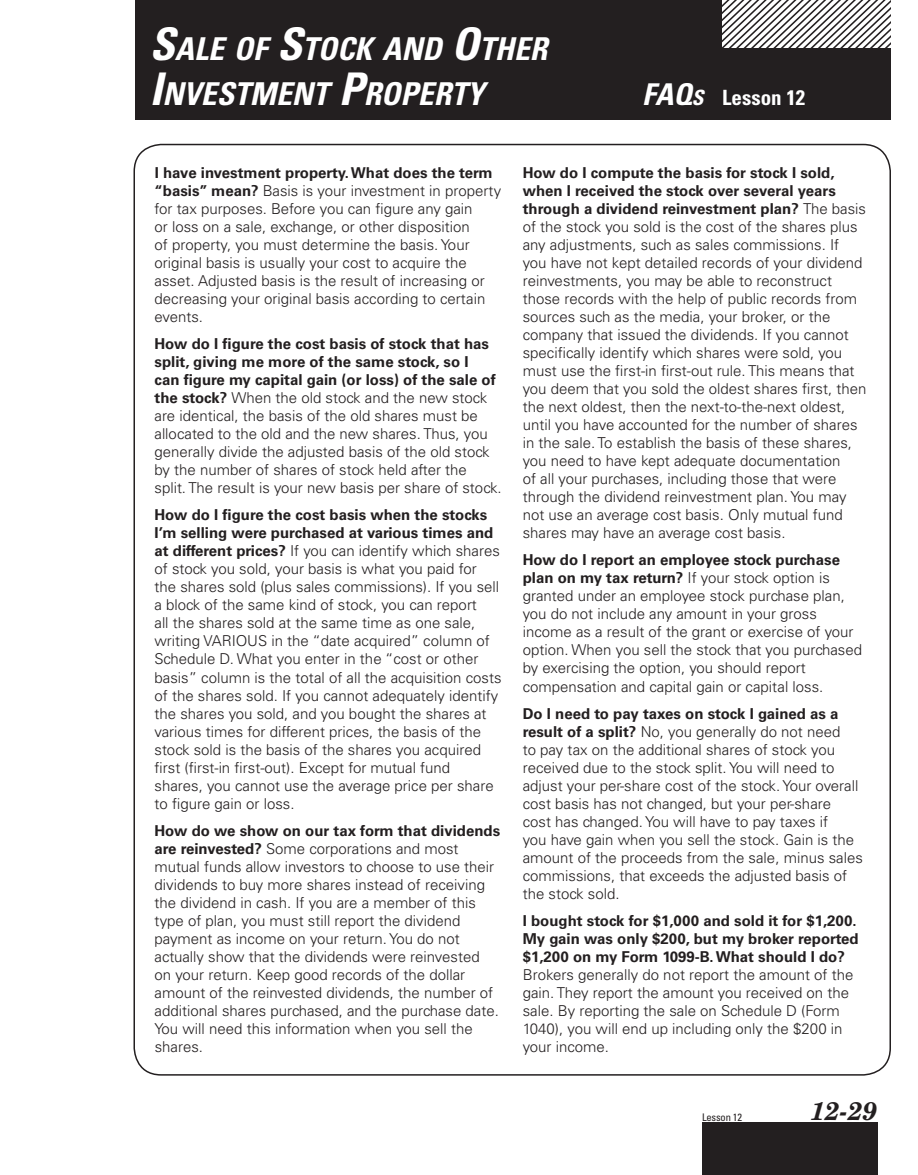
<style>
.page{position:relative;width:918px;height:1175px;background:#fff}
.page>*{position:absolute;margin:0;border:0;box-sizing:border-box;transform-origin:0 0}
.t1{font:italic 700 condensed 31.5px/45px "Univers";color:#fff}
.t2{font:italic 700 25.5px "New Century Schlbk";color:#231f20}
.t3{font:700 condensed 21px "Univers";color:#fff}
.t4{font:300 15px/18px "Univers";color:#231f20}
.t5{font:700 15px/18px "Univers";color:#231f20}
.t6{font:condensed 10.5px "Univers";letter-spacing:-.015em;color:#231f20}
.s1{font-size:45px}
.s2{font-style:italic;font-size:30px}
.s3{font-style:italic}
.s4{font-weight:700}
</style>
<div class="page">
<div style="left:702px;top:1122px;width:176px;height:52px;background:#231f20"></div>
<div style="left:135px;top:0;width:756px;height:119px;background:#231f20"></div>
<svg style="left:722px;top:0;width:169px;height:47px;background:#bbb9ba"></svg>
<h1 class="t1" style="left:150px;top:29px;width:399px"><span class="s1">S</span>ALE OF <span class="s1">S</span>TOCK AND <span class="s1">O</span>THER<br><span class="s1">I</span>NVESTMENT <span class="s1">P</span>ROPERTY</h1>
<h3 class="t3" style="left:642px;top:89px;width:164px"><span class="s2">FAQ</span><span class="s3">S</span> Lesson 12</h3>
<p class="t4" style="left:154px;top:165px;width:348px"><span class="s4">I have investment property. What does the term “basis” mean?</span> Basis is your investment in property for tax purposes. Before you can figure any gain<br>or loss on a sale, exchange, or other disposition<br>of property, you must determine the basis. Your original basis is usually your cost to acquire the asset. Adjusted basis is the result of increasing or decreasing your original basis according to certain events.</p>
<p class="t4" style="left:154px;top:336px;width:349px"><span class="s4">How do I figure the cost basis of stock that has split, giving me more of the same stock, so I<br>can figure my capital gain (or loss) of the sale of the stock?</span> When the old stock and the new stock are identical, the basis of the old shares must be allocated to the old and the new shares. Thus, you generally divide the adjusted basis of the old stock by the number of shares of stock held after the split. The result is your new basis per share of stock.</p>
<p class="t4" style="left:154px;top:507px;width:349px"><span class="s4">How do I figure the cost basis when the stocks I’m selling were purchased at various times and at different prices?</span> If you can identify which shares of stock you sold, your basis is what you paid for the shares sold (plus sales commissions). If you sell a block of the same kind of stock, you can report<br>all the shares sold at the same time as one sale, writing VARIOUS in the “date acquired” column of Schedule D. What you enter in the “cost or other basis” column is the total of all the acquisition costs of the shares sold. If you cannot adequately identify the shares you sold, and you bought the shares at various times for different prices, the basis of the stock sold is the basis of the shares you acquired first (first-in first-out). Except for mutual fund shares, you cannot use the average price per share to figure gain or loss.</p>
<p class="t4" style="left:154px;top:822px;width:347px"><span class="s4">How do we show on our tax form that dividends are reinvested?</span> Some corporations and most mutual funds allow investors to choose to use their dividends to buy more shares instead of receiving the dividend in cash. If you are a member of this type of plan, you must still report the dividend payment as income on your return. You do not actually show that the dividends were reinvested<br>on your return. Keep good records of the dollar amount of the reinvested dividends, the number of additional shares purchased, and the purchase date.<br>You will need this information when you sell the shares.</p>
<p class="t4" style="left:523px;top:165px;width:345px"><span class="s4">How do I compute the basis for stock I sold, when I received the stock over several years through a dividend reinvestment plan?</span> The basis of the stock you sold is the cost of the shares plus any adjustments, such as sales commissions. If you have not kept detailed records of your dividend reinvestments, you may be able to reconstruct those records with the help of public records from sources such as the media, your broker, or the company that issued the dividends. If you cannot specifically identify which shares were sold, you must use the first-in first-out rule. This means that you deem that you sold the oldest shares first, then the next oldest, then the next-to-the-next oldest, until you have accounted for the number of shares in the sale. To establish the basis of these shares, you need to have kept adequate documentation<br>of all your purchases, including those that were through the dividend reinvestment plan. You may not use an average cost basis. Only mutual fund shares may have an average cost basis.</p>
<p class="t4" style="left:523px;top:552px;width:341px"><span class="s4">How do I report an employee stock purchase plan on my tax return?</span> If your stock option is granted under an employee stock purchase plan, you do not include any amount in your gross income as a result of the grant or exercise of your option. When you sell the stock that you purchased by exercising the option, you should report compensation and capital gain or capital loss.</p>
<p class="t4" style="left:523px;top:705px;width:342px"><span class="s4">Do I need to pay taxes on stock I gained as a result of a split?</span> No, you generally do not need<br>to pay tax on the additional shares of stock you received due to the stock split. You will need to adjust your per-share cost of the stock. Your overall cost basis has not changed, but your per-share cost has changed. You will have to pay taxes if<br>you have gain when you sell the stock. Gain is the amount of the proceeds from the sale, minus sales commissions, that exceeds the adjusted basis of the stock sold.</p>
<p class="t5" style="left:523px;top:912px;width:338px">I bought stock for $1,000 and sold it for $1,200.<br>My gain was only $200, but my broker reported $1,200 on my Form 1099-B. What should I do?</p>
<p class="t4" style="left:523px;top:966px;width:332px">Brokers generally do not report the amount of the gain. They report the amount you received on the sale. By reporting the sale on Schedule D (Form 1040), you will end up including only the $200 in your income.</p>
<p class="t6" style="left:702px;top:1113px;width:42px">Lesson 12</p>
<h2 class="t2" style="left:810px;top:1101px;width:69px">12-29</h2>
</div>
